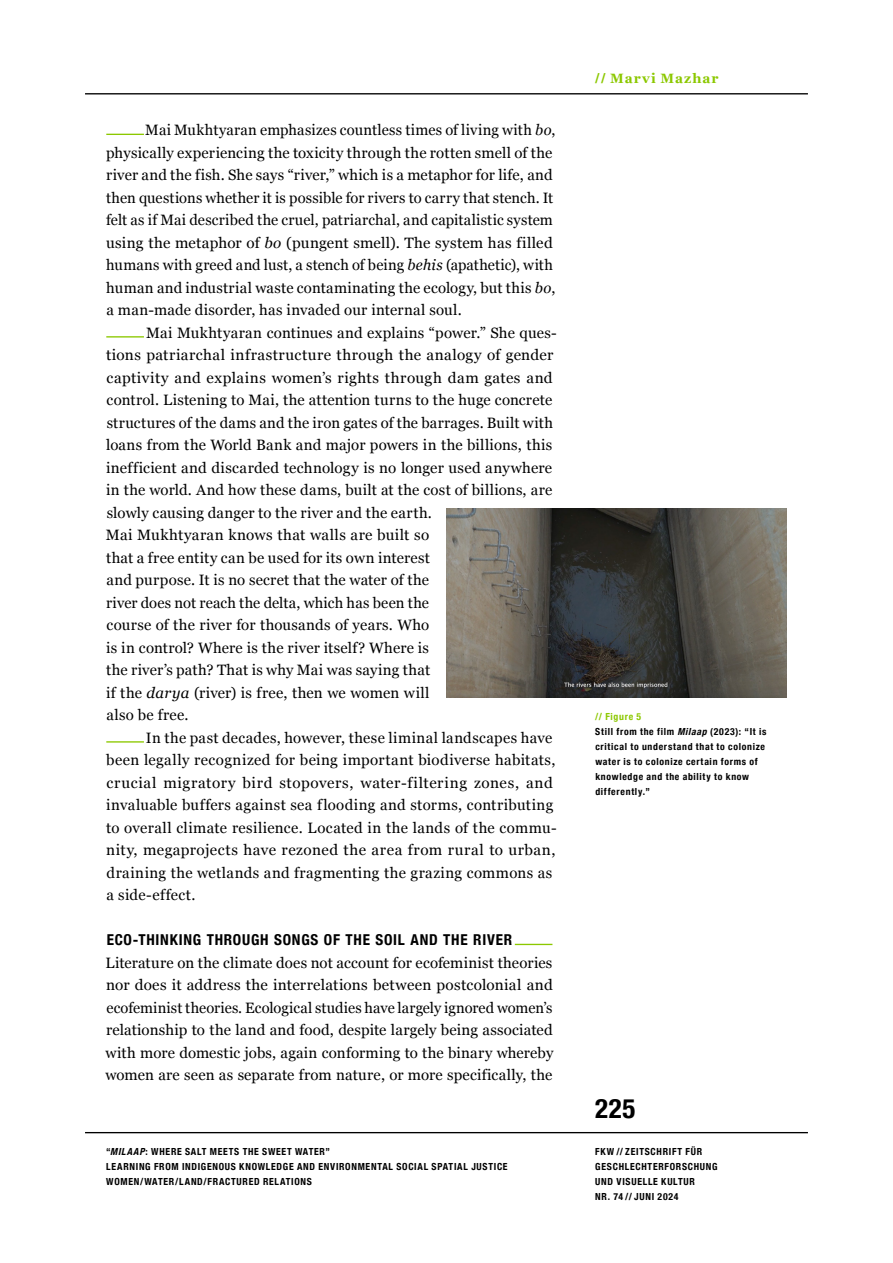
<style>
.page{position:relative;width:893px;height:1263px;background:#fff}
.page>*{position:absolute;margin:0;border:0;box-sizing:border-box;transform-origin:0 0}
.t1{font:700 condensed 27px "Helvetica Neue";color:#000}
.t2{font:15px/22.5px "Georgia";letter-spacing:.02em;color:#000}
.t3{font:700 condensed 15px "Helvetica Neue";letter-spacing:.05em;color:#000}
.t4{font:700 13.5px "Georgia";letter-spacing:.075em;color:#8cc800}
.t5{font:700 condensed 9.75px/15px "Helvetica Neue";letter-spacing:.075em;color:#000}
.s1{font-style:italic}
.s2{font-family:"Helvetica Neue";font-stretch:condensed}
.s3{color:#8cc800}
</style>
<div class="page">
<hr style="left:85px;top:93px;width:723px;height:1px;background:#000">
<hr style="left:85px;top:1132px;width:723px;height:1px;background:#000">
<img style="left:446px;top:508px;width:341px;height:190px">
<hr style="left:106px;top:134px;width:38px;height:1px;background:#8cc800">
<hr style="left:106px;top:336px;width:38px;height:2px;background:#8cc800">
<hr style="left:106px;top:741px;width:38px;height:2px;background:#8cc800">
<hr style="left:515px;top:944px;width:37px;height:1px;background:#8cc800">
<p class="t2" style="left:106px;top:118px;width:451px;text-indent:39px">Mai Mukhtyaran emphasizes countless times of living with <span class="s1">bo</span>, physically experiencing the toxicity through the rotten smell of the river and the fish. She says “river,” which is a metaphor for life, and then questions whether it is possible for rivers to carry that stench. It felt as if Mai described the cruel, patriarchal, and capitalistic system using the metaphor of <span class="s1">bo</span> (pungent smell). The system has filled humans with greed and lust, a stench of being <span class="s1">behis</span> (apathetic), with human and industrial waste contaminating the ecology, but this <span class="s1">bo</span>, a man-made disorder, has invaded our internal soul.</p>
<p class="t2" style="left:106px;top:320px;width:452px;text-indent:40px">Mai Mukhtyaran continues and explains “power.” She ques&shy;tions patriarchal infrastructure through the analogy of gender captivity and explains women’s rights through dam gates and control. Listening to Mai, the attention turns to the huge concrete structures of the dams and the iron gates of the barrages. Built with loans from the World Bank and major powers in the billions, this inefficient and discarded technology is no longer used anywhere in the world. And how these dams, built at the cost of billions, are slowly causing danger to the river and the earth.<br>Mai Mukhtyaran knows that walls are built so<br>that a free entity can be used for its own interest<br>and purpose. It is no secret that the water of the<br>river does not reach the delta, which has been the<br>course of the river for thousands of years. Who<br>is in control? Where is the river itself? Where is<br>the river’s path? That is why Mai was saying that<br>if the <span class="s1">darya</span> (river) is free, then we women will<br>also be free.</p>
<p class="t2" style="left:106px;top:725px;width:452px;text-indent:40px">In the past decades, however, these liminal landscapes have been legally recognized for being important biodiverse habitats, crucial migratory bird stopovers, water-filtering zones, and invaluable buffers against sea flooding and storms, contributing to overall climate resilience. Located in the lands of the commu&shy;nity, megaprojects have rezoned the area from rural to urban, draining the wetlands and fragmenting the grazing commons as a side-effect.</p>
<p class="t3" style="left:107px;top:927px;width:407px">ECO-THINKING THROUGH SONGS OF THE SOIL AND THE RIVER</p>
<p class="t2" style="left:105px;top:950px;width:449px;text-align:justify">Literature on the climate does not account for ecofeminist theories nor does it address the interrelations between postcolonial and ecofeminist theories. Ecological studies have largely ignored women’s relationship to the land and food, despite largely being associated with more domestic jobs, again conforming to the binary whereby women are seen as separate from nature, or more specifically, the</p>
<p class="t5" style="left:106px;top:1143px;width:403px">“<span class="s1">MILAAP</span>: WHERE SALT MEETS THE SWEET WATER”<br>LEARNING FROM INDIGENOUS KNOWLEDGE AND ENVIRONMENTAL SOCIAL SPATIAL JUSTICE<br>WOMEN/WATER/LAND/FRACTURED RELATIONS</p>
<p class="t4" style="left:595px;top:68px;width:125px"><span class="s2">//</span> Marvi Mazhar</p>
<p class="t5" style="left:595px;top:708px;width:173px"><span class="s3">// Figure 5<br></span>Still from the film <span class="s1">Milaap</span> (2023): “It is critical to understand that to colonize water is to colonize certain forms of knowledge and the ability to know differently.”</p>
<h1 class="t1" style="left:595px;top:1085px;width:41px">225</h1>
<p class="t5" style="left:595px;top:1143px;width:124px">FKW // ZEITSCHRIFT FÜR<br>GESCHLECHTERFORSCHUNG<br>UND VISUELLE KULTUR<br>NR. 74 // JUNI 2024</p>
</div>
